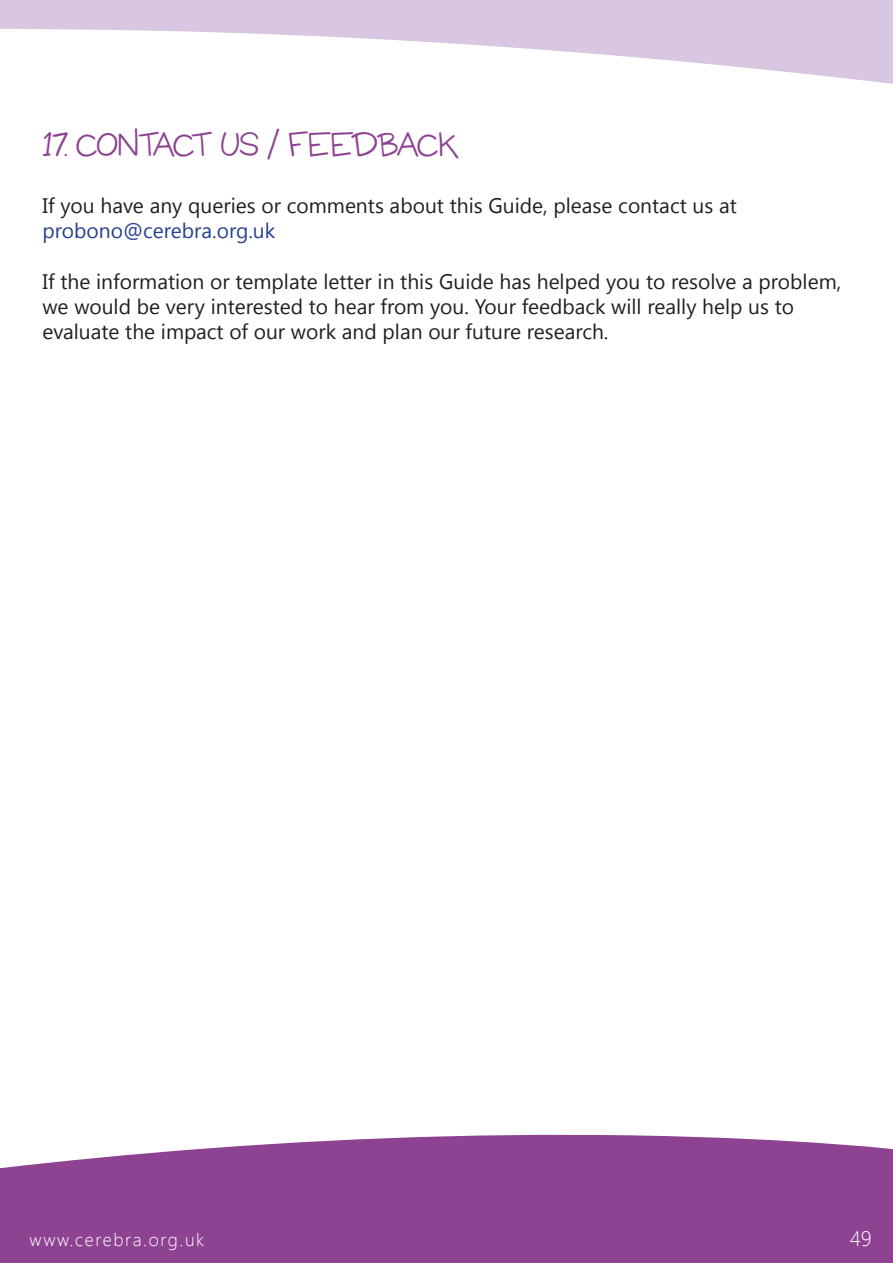
<style>
.page{position:relative;width:893px;height:1263px;background:#fff}
.page>*{position:absolute;margin:0;border:0;box-sizing:border-box;transform-origin:0 0}
.t1{font:36px "Typographyof Coop Forged";letter-spacing:-.015em;color:#8e4292}
.t2{font:21px/25.2px "Segoe UI";color:#231f20}
.t3{font:21px "Segoe UI";color:#26418f}
.t4{font:300 21px "Segoe UI";color:#fff}
.t5{font:300 18px "Segoe UI";letter-spacing:.09em;color:#fff}
</style>
<div class="page">
<svg style="left:0;top:1134px;width:893px;height:129px;fill:#8e4292"></svg>
<svg style="left:0;top:0;width:893px;height:84px;fill:#d9c6e1"></svg>
<h1 class="t1" style="left:43px;top:123px;width:417px">17. CONTACT US / FEEDBACK</h1>
<p class="t2" style="left:43px;top:192px;width:696px">If you have any queries or comments about this Guide, please contact us at</p>
<p class="t3" style="left:43px;top:216px;width:234px">probono@cerebra.org.uk</p>
<p class="t2" style="left:43px;top:268px;width:800px">If the information or template letter in this Guide has helped you to resolve a problem, we would be very interested to hear from you. Your feedback will really help us to evaluate the impact of our work and plan our future research.</p>
<p class="t5" style="left:30px;top:1227px;width:176px">www.cerebra.org.uk</p>
<p class="t4" style="left:850px;top:1224px;width:23px">49</p>
</div>
